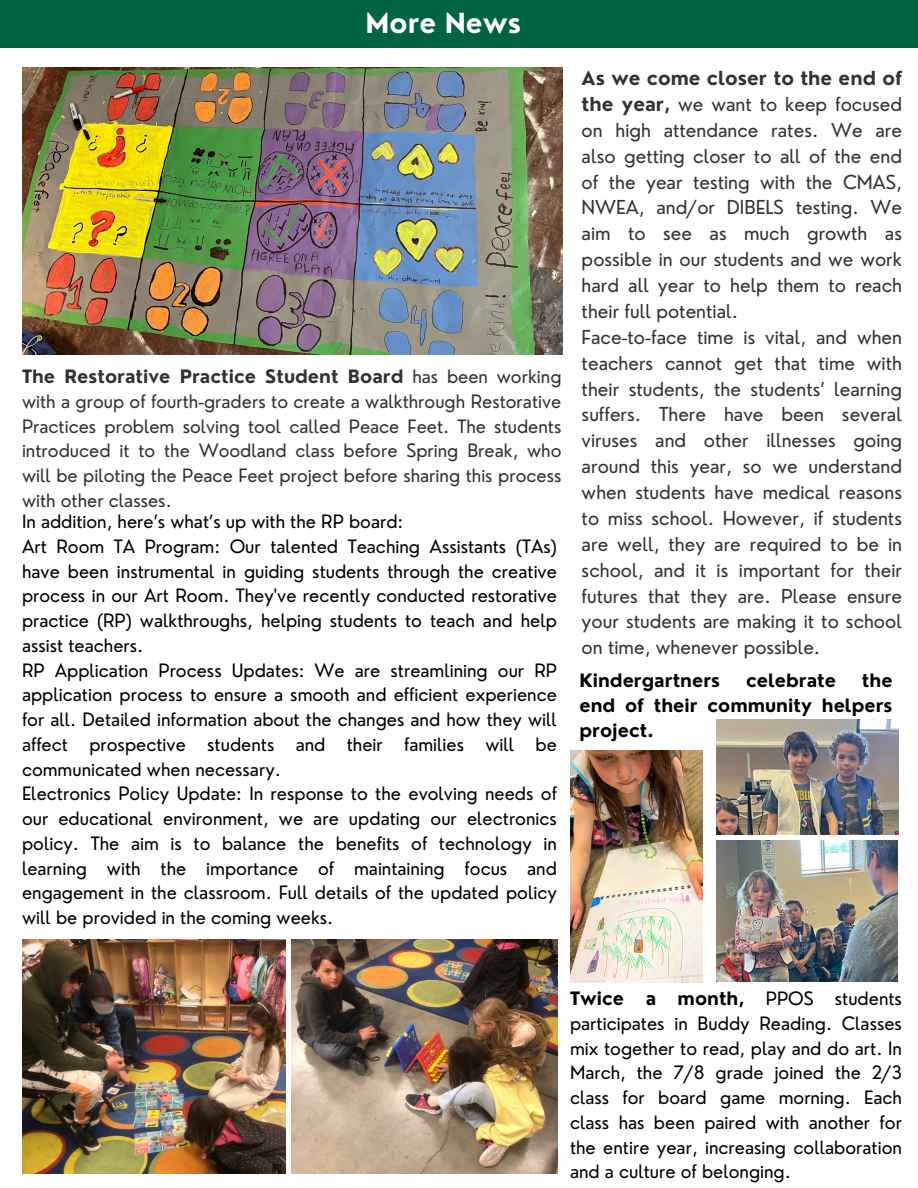
<style>
.page{position:relative;width:918px;height:1188px;background:#fff}
.page>*{position:absolute;margin:0;border:0;box-sizing:border-box;transform-origin:0 0}
.t1{font:700 26.85px "Nourd";color:#fff}
.t2{font:18.75px/25.8px "Nourd";color:#323232;text-align:justify}
.t3{font:18px/24.8px "Nourd";color:#000;text-align:justify}
.t4{font:18px/24.8px "Nourd";color:#323232;text-align:justify}
.t5{font:700 18px/24.8px "Nourd";color:#000;text-align:justify}
.s1{font-weight:700}
</style>
<div class="page">
<div style="left:0;top:0;width:918px;height:48px;background:#006344"></div>
<img style="left:292px;top:939px;width:265px;height:234px">
<img style="left:22px;top:939px;width:263px;height:234px">
<img style="left:22px;top:68px;width:540px;height:287px">
<img style="left:717px;top:719px;width:182px;height:115px">
<img style="left:570px;top:751px;width:133px;height:232px">
<img style="left:717px;top:840px;width:181px;height:142px">
<p class="t1" style="left:366px;top:6px;width:157px">More News</p>
<p class="t4" style="left:22px;top:364px;width:541px"><span class="s1">The Restorative Practice Student Board</span> has been working with a group of fourth-graders to create a walkthrough Restorative Practices problem solving tool called Peace Feet. The students introduced it to the Woodland class before Spring Break, who will be piloting the Peace Feet project before sharing this process with other classes.</p>
<p class="t3" style="left:22px;top:509px;width:383px">In addition, here’s what’s up with the RP board:</p>
<p class="t3" style="left:22px;top:534px;width:536px">Art Room TA Program: Our talented Teaching Assistants (TAs) have been instrumental in guiding students through the creative process in our Art Room. They've recently conducted restorative practice (RP) walkthroughs, helping students to teach and help assist teachers.</p>
<p class="t3" style="left:22px;top:657px;width:536px">RP Application Process Updates: We are streamlining our RP application process to ensure a smooth and efficient experience for all. Detailed information about the changes and how they will affect prospective students and their families will be communicated when necessary.</p>
<p class="t3" style="left:22px;top:781px;width:536px">Electronics Policy Update: In response to the evolving needs of our educational environment, we are updating our electronics policy. The aim is to balance the benefits of technology in learning with the importance of maintaining focus and engagement in the classroom. Full details of the updated policy will be provided in the coming weeks.</p>
<p class="t2" style="left:582px;top:65px;width:322px"><span class="s1">As we come closer to the end of the year,</span> we want to keep focused on high attendance rates. We are also getting closer to all of the end of the year testing with the CMAS, NWEA, and/or DIBELS testing. We aim to see as much growth as possible in our students and we work hard all year to help them to reach their full potential.</p>
<p class="t2" style="left:582px;top:324px;width:322px">Face-to-face time is vital, and when teachers cannot get that time with their students, the students’ learning suffers. There have been several viruses and other illnesses going around this year, so we understand when students have medical reasons to miss school. However, if students are well, they are required to be in school, and it is important for their futures that they are. Please ensure your students are making it to school on time, whenever possible.</p>
<h2 class="t5" style="left:579px;top:668px;width:142px">Kindergartners</h2>
<h2 class="t5" style="left:746px;top:668px;width:92px">celebrate</h2>
<h2 class="t5" style="left:579px;top:668px;width:315px;text-indent:282px">the end of their community helpers project.</h2>
<p class="t3" style="left:570px;top:986px;width:333px"><span class="s1">Twice a month,</span> PPOS students participates in Buddy Reading. Classes mix together to read, play and do art. In March, the 7/8 grade joined the 2/3 class for board game morning. Each class has been paired with another for the entire year, increasing collaboration and a culture of belonging.</p>
</div>
